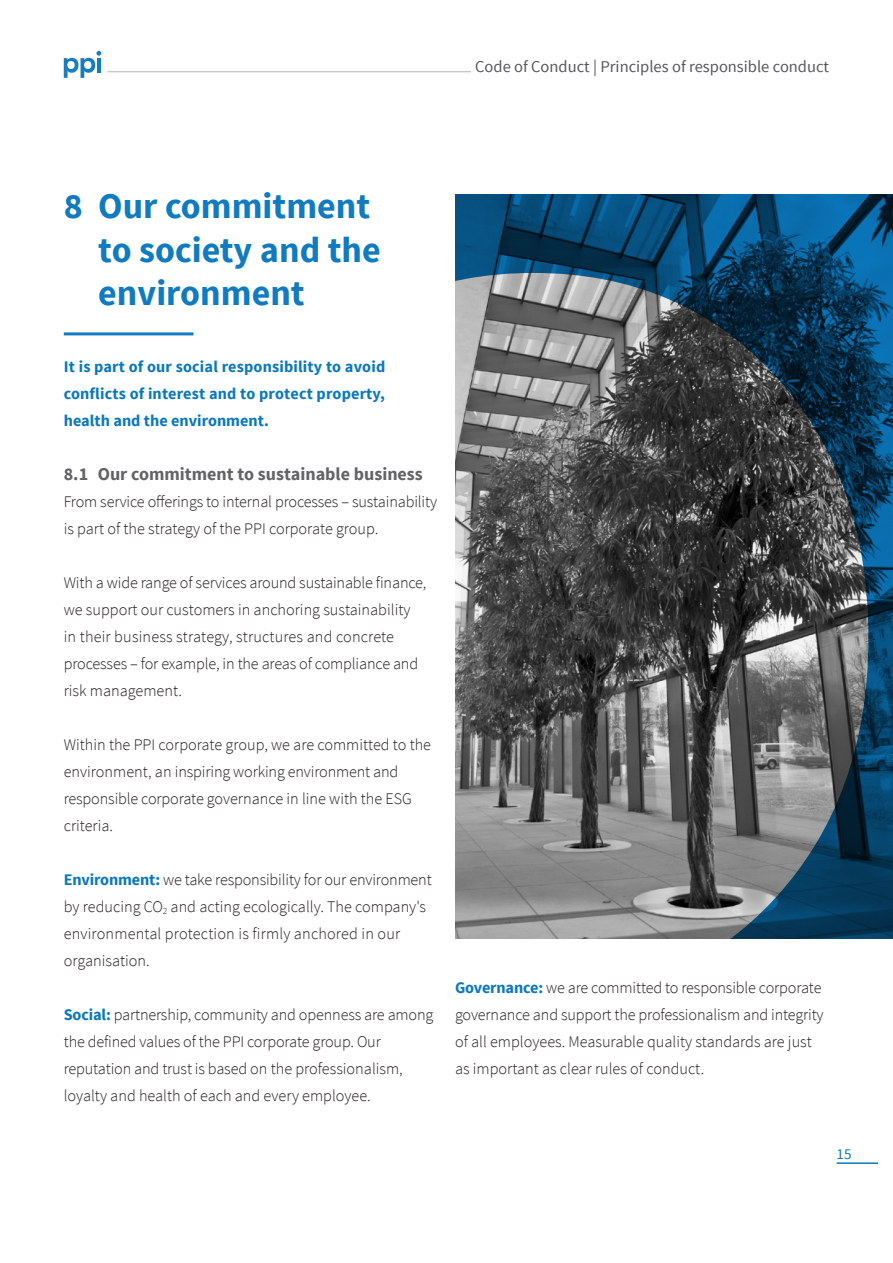
<style>
.page{position:relative;width:893px;height:1263px;background:#fff}
.page>*{position:absolute;margin:0;border:0;box-sizing:border-box;transform-origin:0 0}
.t1{font:700 36px/43.2px "Source Sans Pro";color:#107bc1}
.t2{font:700 18px "Source Sans Pro";color:#636366}
.t3{font:16.5px "Source Sans Pro";color:#57585a}
.t4{font:300 16.2px/27px "Source Sans Pro";letter-spacing:-.01em;color:#231f20}
.t5{font:700 16.2px/27px "Source Sans Pro";color:#0b78be;text-align:justify}
.t6{font:15px "Source Sans Pro";color:#0b78be}
.s1{font-weight:700;color:#0b78be}
</style>
<div class="page">
<hr style="left:107px;top:71px;width:364px;height:1px;background:#bcbdc0">
<svg style="left:64px;top:51px;width:37px;height:27px"></svg>
<hr style="left:837px;top:1162px;width:41px;height:2px;background:#0b78be">
<hr style="left:64px;top:332px;width:129px;height:3px;background:#107bc1">
<img style="left:455px;top:194px;width:438px;height:745px">
<p class="t3" style="left:475px;top:57px;width:355px">Code of Conduct | Principles of responsible conduct</p>
<h1 class="t1" style="left:98px;top:186px;width:284px;text-indent:-34px">8 Our commitment to society and the environment</h1>
<p class="t5" style="left:64px;top:354px;width:323px">It is part of our social responsibility to avoid conflicts of interest and to protect property, health and the environment.</p>
<p class="t2" style="left:64px;top:462px;width:361px">8.1 Our commitment to sustainable business</p>
<p class="t4" style="left:64px;top:488px;width:375px">From service offerings to internal processes – sustainability is part of the strategy of the PPI corporate group.</p>
<p class="t4" style="left:64px;top:569px;width:364px">With a wide range of services around sustainable finance, we support our customers in anchoring sustainability in their business strategy, structures and concrete processes – for example, in the areas of compliance and risk management.</p>
<p class="t4" style="left:64px;top:731px;width:369px">Within the PPI corporate group, we are committed to the environment, an inspiring working environment and responsible corporate governance in line with the ESG criteria.</p>
<p class="t4" style="left:64px;top:866px;width:370px"><span class="s1">Environment:</span> we take responsibility for our environment by reducing CO<sub>2</sub> and acting ecologically. The company's environmental protection is firmly anchored in our organisation.</p>
<p class="t4" style="left:64px;top:1001px;width:371px"><span class="s1">Social:</span> partnership, community and openness are among the defined values of the PPI corporate group. Our reputation and trust is based on the professionalism, loyalty and health of each and every employee.</p>
<p class="t4" style="left:455px;top:974px;width:370px"><span class="s1">Governance:</span> we are committed to responsible corporate governance and support the professionalism and integrity of all employees. Measurable quality standards are just as important as clear rules of conduct.</p>
<p class="t6" style="left:837px;top:1144px;width:16px">15</p>
</div>
